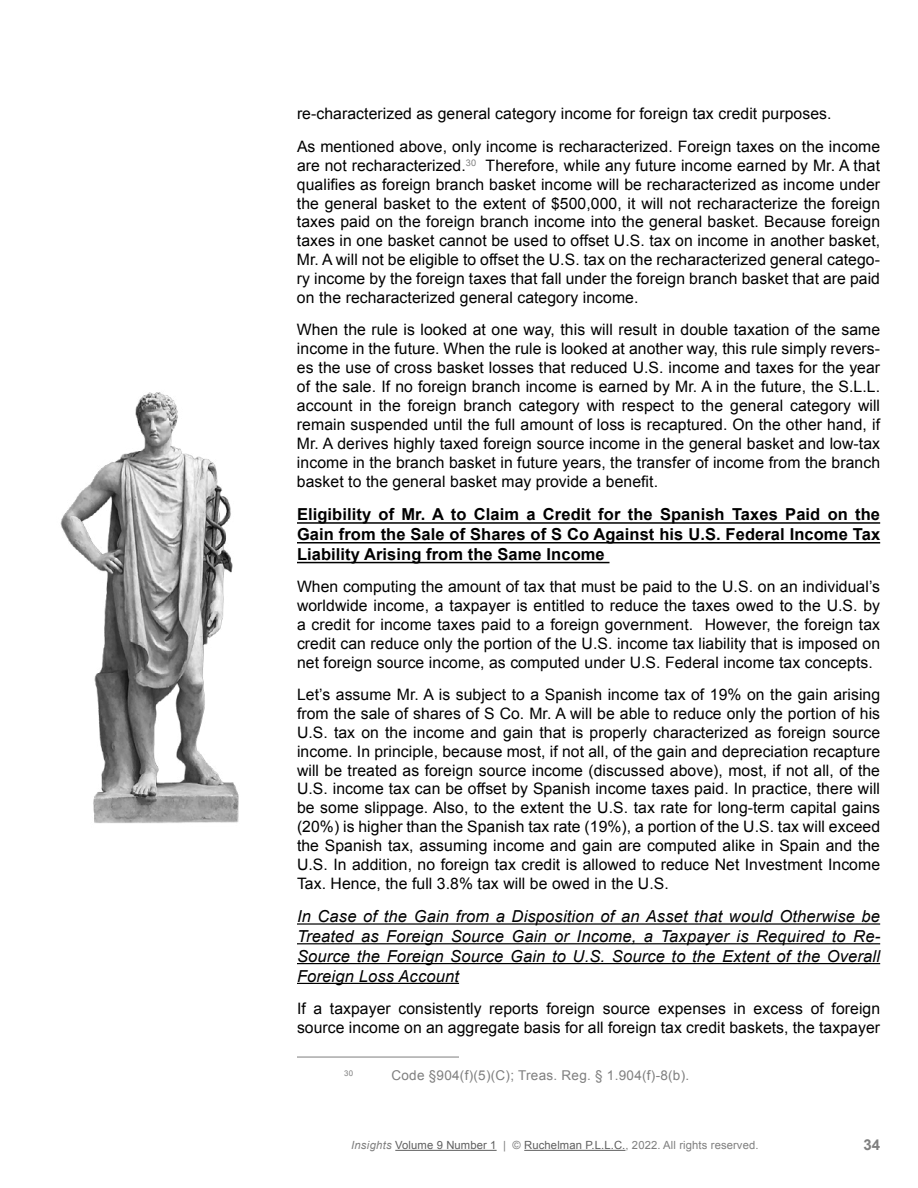
<style>
.page{position:relative;width:918px;height:1188px;background:#fff}
.page>*{position:absolute;margin:0;border:0;box-sizing:border-box;transform-origin:0 0}
.t1{font:italic 16.5px/19.8px "Arial";letter-spacing:.01em;color:#000;text-align:justify}
.t2{font:700 16.5px/19.8px "Arial";letter-spacing:.005em;color:#000;text-align:justify}
.t3{font:15.75px/18.9px "Arial";letter-spacing:.005em;color:#000;text-align:justify}
.t4{font:700 15px "Arial";color:#7f7f7f}
.t5{font:13.5px "Arial";letter-spacing:.02em;color:#7f7f7f}
.t6{font:11.25px "Arial";letter-spacing:.01em;color:#5f5f5f}
.t7{font:7.8px "Arial";color:#7f7f7f}
.s1{font-style:italic;color:#7f7f7f}
.s2{color:#7f7f7f}
</style>
<div class="page">
<hr style="left:395px;top:1150px;width:102px;height:1px;background:#5f5f5f">
<hr style="left:524px;top:1150px;width:102px;height:1px;background:#5f5f5f">
<hr style="left:297px;top:522px;width:583px;height:2px;background:#000">
<hr style="left:297px;top:542px;width:583px;height:2px;background:#000">
<hr style="left:297px;top:562px;width:313px;height:1px;background:#000">
<hr style="left:297px;top:923px;width:583px;height:2px;background:#000">
<hr style="left:297px;top:943px;width:583px;height:1px;background:#000">
<hr style="left:297px;top:963px;width:583px;height:1px;background:#000">
<hr style="left:297px;top:983px;width:162px;height:1px;background:#000">
<hr style="left:297px;top:1057px;width:162px;height:1px;background:#7f7f7f">
<img style="left:60px;top:392px;width:179px;height:431px">
<p class="t3" style="left:297px;top:98px;width:585px;line-height:32.4px">re-characterized as general category income for foreign tax credit purposes.<br>As mentioned above, only income is recharacterized. Foreign taxes on the income</p>
<p class="t3" style="left:297px;top:156px;width:585px">are not recharacterized.<sup>30</sup> Therefore, while any future income earned by Mr. A that qualifies as foreign branch basket income will be recharacterized as income under the general basket to the extent of $500,000, it will not recharacterize the foreign taxes paid on the foreign branch income into the general basket. Because foreign taxes in one basket cannot be used to offset U.S. tax on income in another basket, Mr. A will not be eligible to offset the U.S. tax on the recharacterized general catego&shy;ry income by the foreign taxes that fall under the foreign branch basket that are paid on the recharacterized general category income.</p>
<p class="t3" style="left:297px;top:321px;width:585px">When the rule is looked at one way, this will result in double taxation of the same income in the future. When the rule is looked at another way, this rule simply revers&shy;es the use of cross basket losses that reduced U.S. income and taxes for the year of the sale. If no foreign branch income is earned by Mr. A in the future, the S.L.L. account in the foreign branch category with respect to the general category will remain suspended until the full amount of loss is recaptured. On the other hand, if Mr. A derives highly taxed foreign source income in the general basket and low-tax income in the branch basket in future years, the transfer of income from the branch basket to the general basket may provide a benefit.</p>
<p class="t2" style="left:297px;top:505px;width:585px">Eligibility of Mr. A to Claim a Credit for the Spanish Taxes Paid on the Gain from the Sale of Shares of S Co Against his U.S. Federal Income Tax Liability Arising from the Same Income</p>
<p class="t3" style="left:297px;top:577px;width:585px">When computing the amount of tax that must be paid to the U.S. on an individual’s worldwide income, a taxpayer is entitled to reduce the taxes owed to the U.S. by a credit for income taxes paid to a foreign government. However, the foreign tax credit can reduce only the portion of the U.S. income tax liability that is imposed on net foreign source income, as computed under U.S. Federal income tax concepts.</p>
<p class="t3" style="left:297px;top:685px;width:585px">Let’s assume Mr. A is subject to a Spanish income tax of 19% on the gain arising from the sale of shares of S Co. Mr. A will be able to reduce only the portion of his U.S. tax on the income and gain that is properly characterized as foreign source income. In principle, because most, if not all, of the gain and depreciation recapture will be treated as foreign source income (discussed above), most, if not all, of the U.S. income tax can be offset by Spanish income taxes paid. In practice, there will be some slippage. Also, to the extent the U.S. tax rate for long-term capital gains (20%) is higher than the Spanish tax rate (19%), a portion of the U.S. tax will exceed the Spanish tax, assuming income and gain are computed alike in Spain and the U.S. In addition, no foreign tax credit is allowed to reduce Net Investment Income Tax. Hence, the full 3.8% tax will be owed in the U.S.</p>
<p class="t1" style="left:297px;top:907px;width:585px">In Case of the Gain from a Disposition of an Asset that would Otherwise be Treated as Foreign Source Gain or Income, a Taxpayer is Required to Re-Source the Foreign Source Gain to U.S. Source to the Extent of the Overall Foreign Loss Account</p>
<p class="t3" style="left:297px;top:999px;width:585px">If a taxpayer consistently reports foreign source expenses in excess of foreign source income on an aggregate basis for all foreign tax credit baskets, the taxpayer</p>
<p class="t7" style="left:344px;top:1068px;width:10px">30</p>
<p class="t5" style="left:391px;top:1066px;width:299px">Code §904(f)(5)(C); Treas. Reg. § 1.904(f)-8(b).</p>
<p class="t6" style="left:351px;top:1138px;width:409px"><span class="s1">Insights</span> Volume 9 Number 1 <span class="s2">| ©</span> Ruchelman P.L.L.C.<span class="s2">, 2022. All rights reserved.</span></p>
<p class="t4" style="left:863px;top:1135px;width:18px">34</p>
</div>
